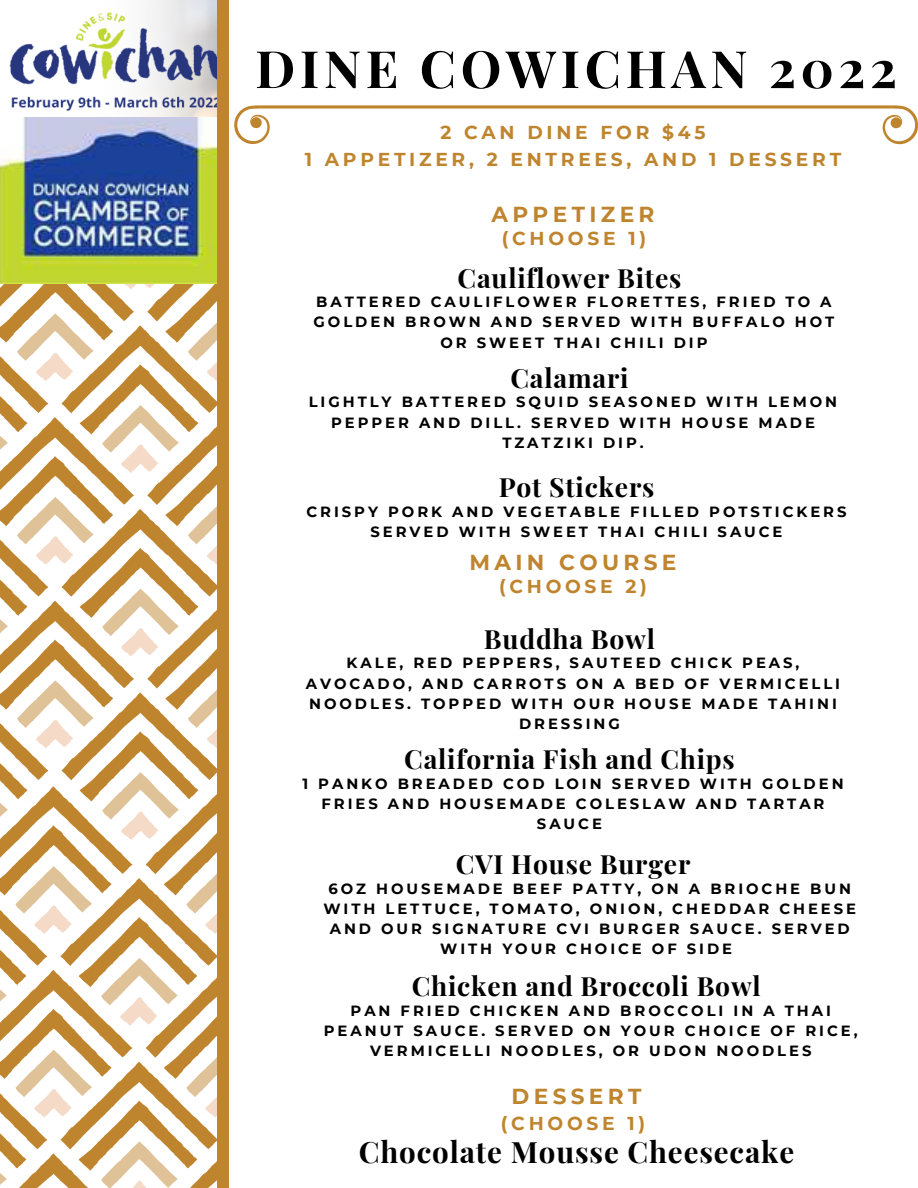
<style>
.page{position:relative;width:918px;height:1188px;background:#fff}
.page>*{position:absolute;margin:0;border:0;box-sizing:border-box;transform-origin:0 0}
.t1{font:700 51.45px "Playfair Display";letter-spacing:.09em;color:#000}
.t2{font:700 29.4px "Playfair Display";letter-spacing:.03em;color:#000}
.t3{font:700 26.4px "Playfair Display";letter-spacing:.03em;color:#000}
.t4{font:700 21.6px "Montserrat";letter-spacing:.2em;color:#bf852e}
.t5{font:700 18.75px "Montserrat";letter-spacing:.2em;color:#bf852e}
.t6{font:700 14.85px/20.2px "Montserrat";letter-spacing:.2em;color:#000;text-align:center}
</style>
<div class="page">
<svg style="left:0;top:283px;width:217px;height:905px"></svg>
<svg style="left:234px;top:105px;width:684px;height:39px"></svg>
<img style="left:0;top:117px;width:217px;height:166px">
<img style="left:9px;top:0;width:208px;height:117px">
<div style="left:217px;top:0;width:11px;height:1188px;background:#bf852e"></div>
<p class="t1" style="left:255px;top:32px;width:643px">DINE COWICHAN 2022</p>
<p class="t5" style="left:440px;top:121px;width:267px">2 CAN DINE FOR $45</p>
<p class="t5" style="left:305px;top:148px;width:538px">1 APPETIZER, 2 ENTREES, AND 1 DESSERT</p>
<p class="t4" style="left:492px;top:201px;width:164px">APPETIZER</p>
<p class="t5" style="left:502px;top:227px;width:146px">(CHOOSE 1)</p>
<p class="t3" style="left:458px;top:259px;width:225px">Cauliflower Bites</p>
<p class="t6" style="left:314px;top:292px;width:522px">BATTERED CAULIFLOWER FLORETTES, FRIED TO A<br>GOLDEN BROWN AND SERVED WITH BUFFALO HOT<br>OR SWEET THAI CHILI DIP</p>
<p class="t3" style="left:510px;top:359px;width:120px">Calamari</p>
<p class="t6" style="left:309px;top:392px;width:530px">LIGHTLY BATTERED SQUID SEASONED WITH LEMON<br>PEPPER AND DILL. SERVED WITH HOUSE MADE<br>TZATZIKI DIP.</p>
<p class="t3" style="left:499px;top:469px;width:157px">Pot Stickers</p>
<p class="t6" style="left:307px;top:501px;width:541px">CRISPY PORK AND VEGETABLE FILLED POTSTICKERS<br>SERVED WITH SWEET THAI CHILI SAUCE</p>
<p class="t4" style="left:470px;top:549px;width:208px">MAIN COURSE</p>
<p class="t5" style="left:499px;top:575px;width:149px">(CHOOSE 2)</p>
<p class="t3" style="left:484px;top:620px;width:173px">Buddha Bowl</p>
<p class="t6" style="left:306px;top:653px;width:536px">KALE, RED PEPPERS, SAUTEED CHICK PEAS, AVOCADO, AND CARROTS ON A BED OF VERMICELLI NOODLES. TOPPED WITH OUR HOUSE MADE TAHINI DRESSING</p>
<p class="t3" style="left:404px;top:741px;width:332px">California Fish and Chips</p>
<p class="t6" style="left:302px;top:773px;width:543px">1 PANKO BREADED COD LOIN SERVED WITH GOLDEN<br>FRIES AND HOUSEMADE COLESLAW AND TARTAR<br>SAUCE</p>
<p class="t3" style="left:456px;top:846px;width:236px">CVI House Burger</p>
<p class="t6" style="left:324px;top:878px;width:534px">6OZ HOUSEMADE BEEF PATTY, ON A BRIOCHE BUN WITH LETTUCE, TOMATO, ONION, CHEDDAR CHEESE AND OUR SIGNATURE CVI BURGER SAUCE. SERVED WITH YOUR CHOICE OF SIDE</p>
<p class="t3" style="left:412px;top:968px;width:351px">Chicken and Broccoli Bowl</p>
<p class="t6" style="left:324px;top:1000px;width:535px">PAN FRIED CHICKEN AND BROCCOLI IN A THAI<br>PEANUT SAUCE. SERVED ON YOUR CHOICE OF RICE,<br>VERMICELLI NOODLES, OR UDON NOODLES</p>
<p class="t4" style="left:512px;top:1083px;width:131px">DESSERT</p>
<p class="t2" style="left:359px;top:1131px;width:437px">Chocolate Mousse Cheesecake</p>
<p class="t5" style="left:501px;top:1111px;width:146px">(CHOOSE 1)</p>
</div>
